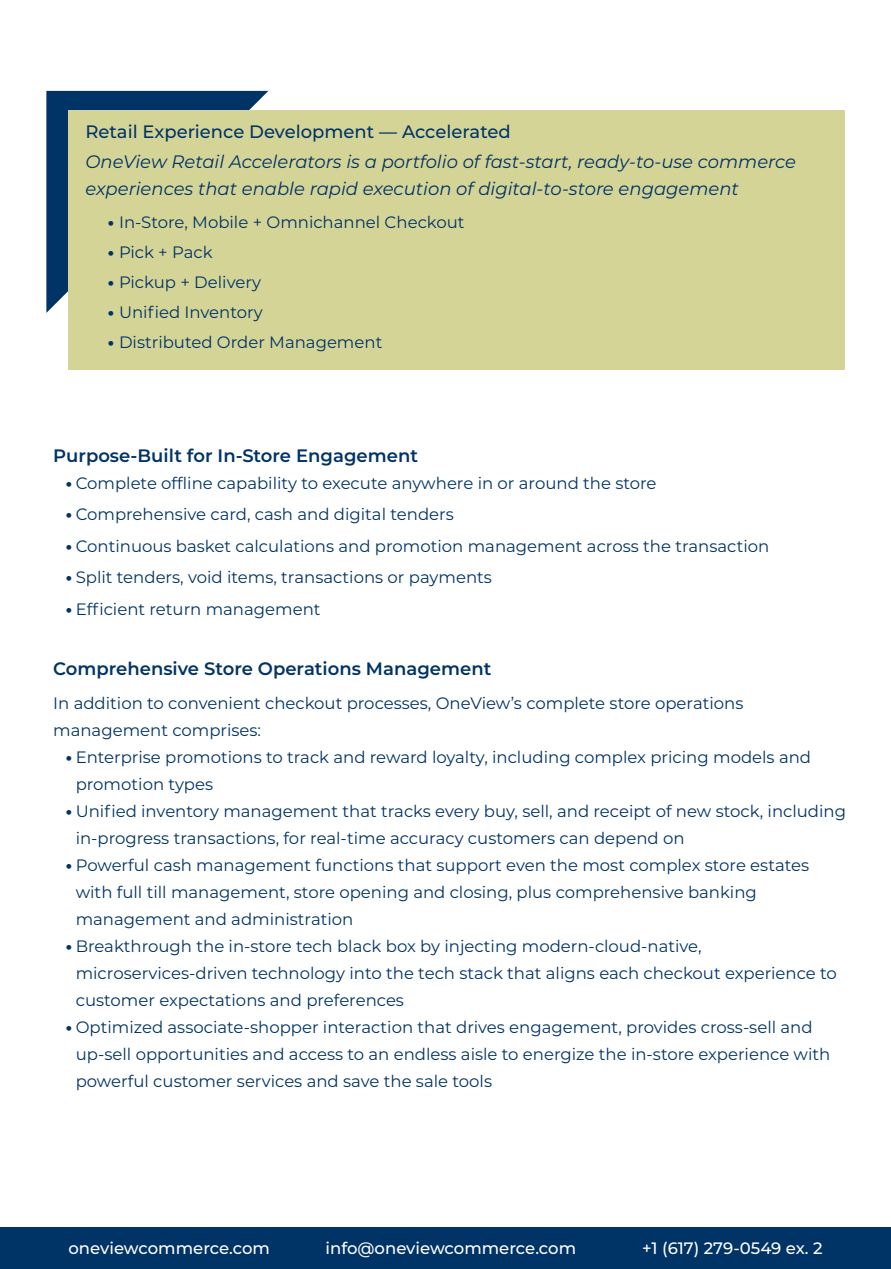
<style>
.page{position:relative;width:891px;height:1269px;background:#fff}
.page>*{position:absolute;margin:0;border:0;box-sizing:border-box;transform-origin:0 0}
.t1{font:italic 18px/27px "Montserrat";color:#036}
.t2{font:600 18px "Montserrat";color:#036}
.t3{font:500 18px "Montserrat";color:#036}
.t4{font:16.5px/27px "Montserrat";color:#036}
.t5{font:500 16.5px "Montserrat";color:#fff}
.s1{font-weight:800}
</style>
<div class="page">
<svg style="left:46px;top:91px;width:222px;height:222px;background:#10406f"></svg>
<div style="left:68px;top:110px;width:777px;height:260px;background:#d4d497"></div>
<div style="left:0;top:1228px;width:891px;height:41px;background:#036"></div>
<p class="t3" style="left:85px;top:119px;width:427px">Retail Experience Development — Accelerated</p>
<p class="t1" style="left:85px;top:148px;width:712px">OneView Retail Accelerators is a portfolio of fast-start, ready-to-use commerce experiences that enable rapid execution of digital-to-store engagement</p>
<p class="t4" style="left:108px;top:208px;width:358px"><span class="s1">•</span> In-Store, Mobile + Omnichannel Checkout</p>
<p class="t4" style="left:108px;top:238px;width:106px"><span class="s1">•</span> Pick + Pack</p>
<p class="t4" style="left:108px;top:268px;width:155px"><span class="s1">•</span> Pickup + Delivery</p>
<p class="t4" style="left:108px;top:298px;width:156px"><span class="s1">•</span> Unified Inventory</p>
<p class="t4" style="left:108px;top:328px;width:276px"><span class="s1">•</span> Distributed Order Management</p>
<p class="t2" style="left:53px;top:443px;width:366px">Purpose-Built for In-Store Engagement</p>
<p class="t4" style="left:66px;top:469px;width:592px"><span class="s1">•</span> Complete offline capability to execute anywhere in or around the store</p>
<p class="t4" style="left:66px;top:500px;width:390px"><span class="s1">•</span> Comprehensive card, cash and digital tenders</p>
<p class="t4" style="left:66px;top:532px;width:705px"><span class="s1">•</span> Continuous basket calculations and promotion management across the transaction</p>
<p class="t4" style="left:66px;top:563px;width:428px"><span class="s1">•</span> Split tenders, void items, transactions or payments</p>
<p class="t4" style="left:66px;top:595px;width:256px"><span class="s1">•</span> Efficient return management</p>
<p class="t2" style="left:53px;top:656px;width:440px">Comprehensive Store Operations Management</p>
<p class="t4" style="left:53px;top:689px;width:692px">In addition to convenient checkout processes, OneView’s complete store operations management comprises:</p>
<p class="t4" style="left:76px;top:770px;width:139px">promotion types</p>
<p class="t4" style="left:76px;top:824px;width:610px">in-progress transactions, for real-time accuracy customers can depend on</p>
<p class="t4" style="left:76px;top:878px;width:683px">with full till management, store opening and closing, plus comprehensive banking management and administration</p>
<p class="t4" style="left:76px;top:959px;width:763px">microservices-driven technology into the tech stack that aligns each checkout experience to customer expectations and preferences</p>
<p class="t4" style="left:76px;top:1040px;width:756px">up-sell opportunities and access to an endless aisle to energize the in-store experience with powerful customer services and save the sale tools</p>
<p class="t4" style="left:66px;top:743px;width:747px"><span class="s1">•</span> Enterprise promotions to track and reward loyalty, including complex pricing models and</p>
<p class="t4" style="left:66px;top:797px;width:782px"><span class="s1">•</span> Unified inventory management that tracks every buy, sell, and receipt of new stock, including</p>
<p class="t4" style="left:66px;top:851px;width:745px"><span class="s1">•</span> Powerful cash management functions that support even the most complex store estates</p>
<p class="t4" style="left:66px;top:932px;width:638px"><span class="s1">•</span> Breakthrough the in-store tech black box by injecting modern-cloud-native,</p>
<p class="t4" style="left:66px;top:1013px;width:749px"><span class="s1">•</span> Optimized associate-shopper interaction that drives engagement, provides cross-sell and</p>
<p class="t5" style="left:69px;top:1236px;width:203px">oneviewcommerce.com</p>
<p class="t5" style="left:326px;top:1236px;width:252px">info@oneviewcommerce.com</p>
<p class="t5" style="left:642px;top:1236px;width:182px">+1 (617) 279-0549 ex. 2</p>
</div>
